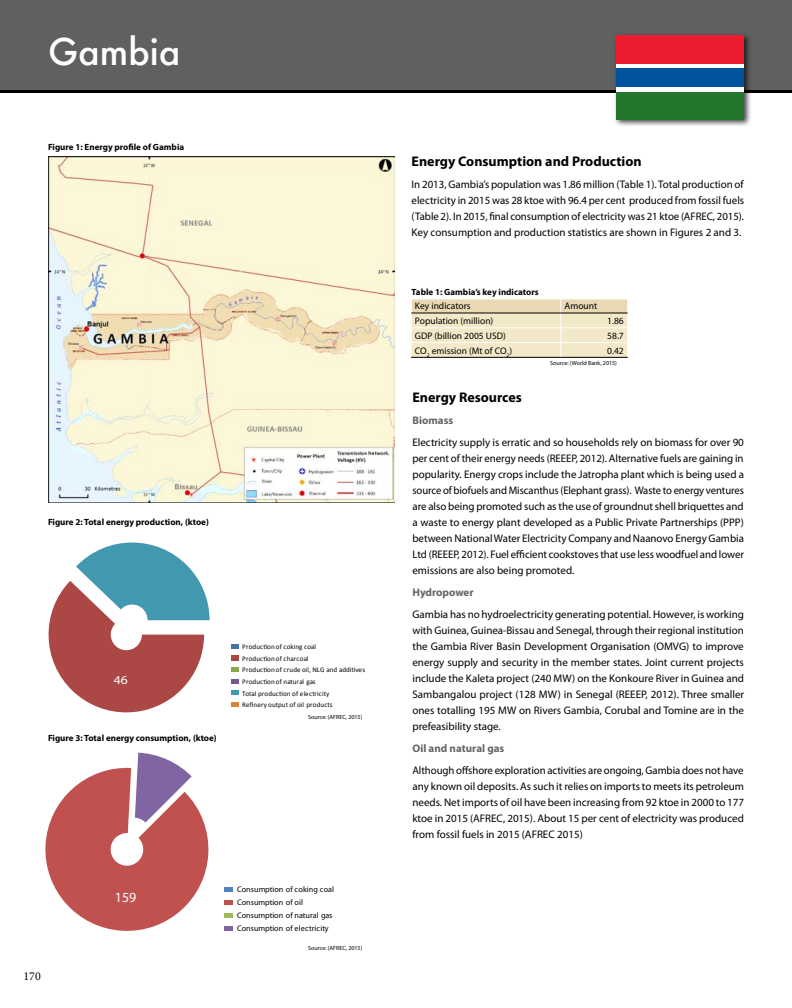
<style>
.page{position:relative;width:792px;height:1008px;background:#fff}
.page>*{position:absolute;margin:0;border:0;box-sizing:border-box;transform-origin:0 0}
.t1{font:500 36px "Futura";color:#fff}
.t2{font:700 14px "Myriad Pro";color:#000}
.t3{font:13.9px "Myriad Pro";color:#fff}
.t4{font:12.1px "Myriad Pro";color:#fff;scale:1.12 1}
.t5{font:12px "Minion Pro";color:#000}
.t6{font:11px/16px "Myriad Pro";color:#000;text-align:justify}
.t7{font:700 11px "Myriad Pro";color:#636466}
.t8{font:9.5px "Myriad Pro";color:#000}
.t9{font:700 9px "Myriad Pro";color:#000}
.t10{font:8.1px/13.2px "Calibri";letter-spacing:.01em;color:#010101}
.t11{font:7.1px/11.7px "Calibri";letter-spacing:.015em;color:#010101}
.t12{font:6px "Myriad Pro";color:#000}
</style>
<div class="page">
<div style="left:0;top:0;width:792px;height:91px;background:#5f6062"></div>
<hr style="left:0;top:90px;width:792px;height:3px;background:#000">
<svg style="left:231px;top:644px;width:8px;height:63px"></svg>
<svg style="left:48px;top:542px;width:162px;height:171px"></svg>
<svg style="left:224px;top:887px;width:9px;height:4px"></svg>
<div style="left:224px;top:900px;width:9px;height:5px;background:#c1514f"></div>
<div style="left:224px;top:913px;width:9px;height:5px;background:#9cbb5a"></div>
<div style="left:224px;top:926px;width:9px;height:5px;background:#8165a3"></div>
<svg style="left:45px;top:753px;width:164px;height:178px"></svg>
<svg style="left:411px;top:299px;width:217px;height:58px;background:#ece1c2"></svg>
<hr style="left:412px;top:357px;width:149px;height:1px;background:#000">
<hr style="left:561px;top:357px;width:67px;height:1px;background:#000">
<div style="left:613px;top:32px;width:139px;height:95px;background:#000;opacity:.75"></div>
<div style="left:617px;top:35px;width:127px;height:29px;background:#ed1c2e"></div>
<div style="left:617px;top:92px;width:127px;height:28px;background:#23772d"></div>
<hr style="left:617px;top:64px;width:127px;height:4px;background:#fff">
<div style="left:617px;top:87px;width:127px;height:5px;background:#fff"></div>
<div style="left:617px;top:68px;width:127px;height:19px;background:#00539f"></div>
<img style="left:49px;top:156px;width:346px;height:346px">
<h1 class="t1" style="left:48px;top:27px;width:134px">Gambia</h1>
<p class="t9" style="left:48px;top:141px;width:138px">Figure 1: Energy profile of Gambia</p>
<p class="t9" style="left:48px;top:516px;width:162px">Figure 2: Total energy production, (ktoe)</p>
<p class="t4" style="left:114px;top:672px;width:14px">46</p>
<p class="t9" style="left:48px;top:732px;width:170px">Figure 3: Total energy consumption, (ktoe)</p>
<p class="t11" style="left:242px;top:640px;width:124px">Production of coking coal<br>Production of charcoal<br>Production of crude oil, NLG and additives<br>Production of natural gas<br>Total production of electricity<br>Refinery output of oil products</p>
<p class="t12" style="left:308px;top:714px;width:56px">Source: (AFREC, 2015)</p>
<p class="t5" style="left:24px;top:968px;width:19px">170</p>
<p class="t3" style="left:115px;top:888px;width:23px">159</p>
<p class="t10" style="left:237px;top:882px;width:98px">Consumption of coking coal<br>Consumption of oil<br>Consumption of natural gas<br>Consumption of electricity</p>
<p class="t12" style="left:308px;top:945px;width:56px">Source: (AFREC, 2015)</p>
<p class="t2" style="left:412px;top:152px;width:232px">Energy Consumption and Production</p>
<p class="t6" style="left:412px;top:176px;width:334px">In 2013, Gambia’s population was 1.86 million (Table 1). Total production of electricity in 2015 was 28 ktoe with 96.4 per cent produced from fossil fuels (Table 2). In 2015, final consumption of electricity was 21 ktoe (AFREC, 2015).<br>Key consumption and production statistics are shown in Figures 2 and 3.</p>
<p class="t9" style="left:412px;top:286px;width:129px">Table 1: Gambia’s key indicators</p>
<p class="t8" style="left:415px;top:300px;width:57px">Key indicators</p>
<p class="t8" style="left:565px;top:300px;width:34px">Amount</p>
<p class="t8" style="left:415px;top:315px;width:80px">Population (million)</p>
<p class="t8" style="left:607px;top:315px;width:18px">1.86</p>
<p class="t8" style="left:415px;top:330px;width:92px">GDP (billion 2005 USD)</p>
<p class="t8" style="left:607px;top:330px;width:18px">58.7</p>
<p class="t8" style="left:415px;top:344px;width:99px">CO<sub>2</sub> emission (Mt of CO<sub>2</sub>)</p>
<p class="t8" style="left:607px;top:344px;width:18px">0.42</p>
<p class="t2" style="left:412px;top:388px;width:111px">Energy Resources</p>
<p class="t7" style="left:412px;top:413px;width:42px">Biomass</p>
<p class="t6" style="left:412px;top:434px;width:333px">Electricity supply is erratic and so households rely on biomass for over 90 per cent of their energy needs (REEEP, 2012). Alternative fuels are gaining in popularity. Energy crops include the Jatropha plant which is being used a source of biofuels and Miscanthus (Elephant grass). Waste to energy ventures are also being promoted such as the use of groundnut shell briquettes and a waste to energy plant developed as a Public Private Partnerships (PPP) between National Water Electricity Company and Naanovo Energy Gambia Ltd (REEEP, 2012). Fuel efficient cookstoves that use less woodfuel and lower emissions are also being promoted.</p>
<p class="t7" style="left:412px;top:585px;width:63px">Hydropower</p>
<p class="t6" style="left:412px;top:606px;width:333px">Gambia has no hydroelectricity generating potential. However, is working with Guinea, Guinea-Bissau and Senegal, through their regional institution the Gambia River Basin Development Organisation (OMVG) to improve energy supply and security in the member states. Joint current projects include the Kaleta project (240 MW) on the Konkoure River in Guinea and Sambangalou project (128 MW) in Senegal (REEEP, 2012). Three smaller ones totalling 195 MW on Rivers Gambia, Corubal and Tomine are in the prefeasibility stage.</p>
<p class="t7" style="left:412px;top:741px;width:93px">Oil and natural gas</p>
<p class="t6" style="left:412px;top:762px;width:333px">Although offshore exploration activities are ongoing, Gambia does not have any known oil deposits. As such it relies on imports to meets its petroleum needs. Net imports of oil have been increasing from 92 ktoe in 2000 to 177 ktoe in 2015 (AFREC, 2015). About 15 per cent of electricity was produced from fossil fuels in 2015 (AFREC 2015)</p>
<p class="t12" style="left:550px;top:359px;width:68px">Source: (World Bank, 2015)</p>
</div>
